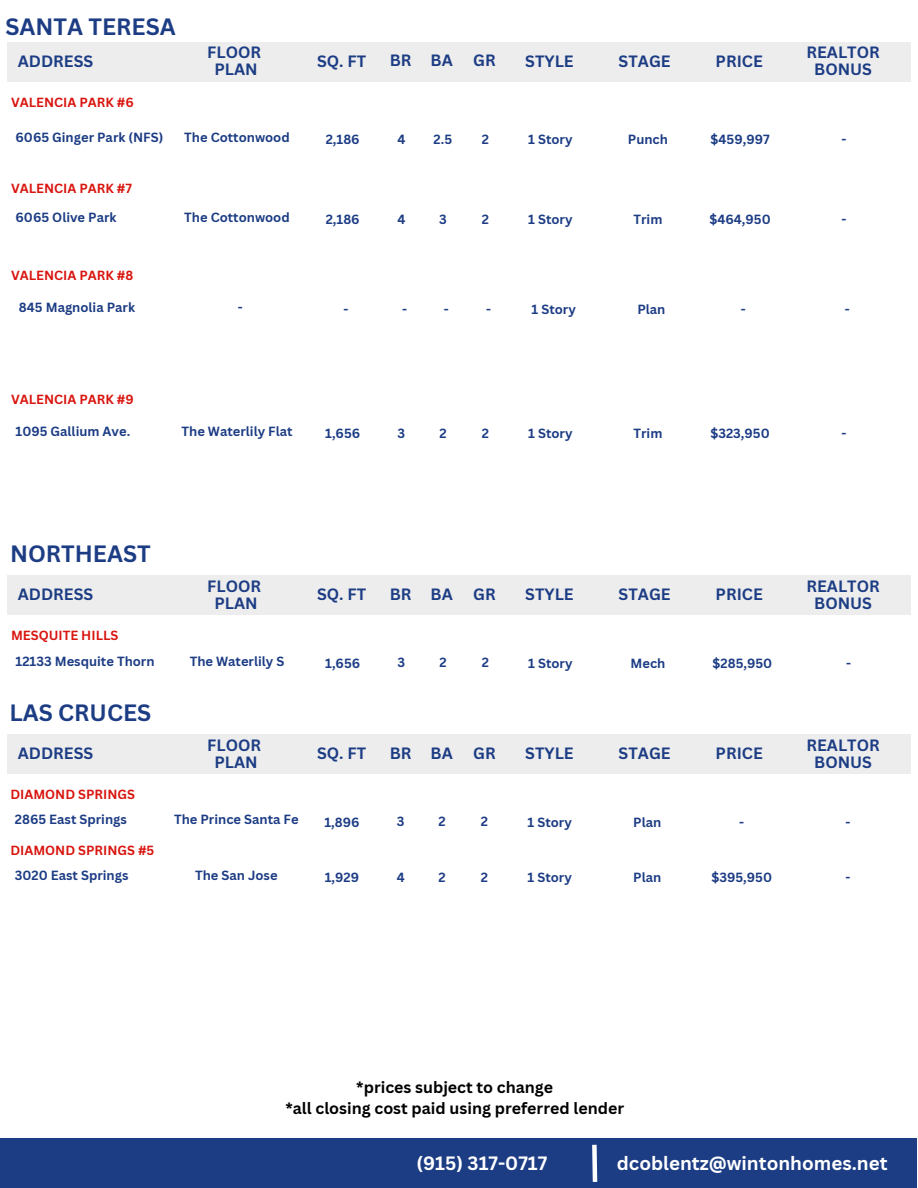
<style>
.page{position:relative;width:918px;height:1188px;background:#fff}
.page>*{position:absolute;margin:0;border:0;box-sizing:border-box;transform-origin:0 0}
.t1{font:700 22.95px "Canva Sans";color:#1c3c84}
.t2{font:700 18.75px "Canva Sans";color:#fff}
.t3{font:700 15.9px/16.8px "Canva Sans";color:#1c3c84;text-align:center}
.t4{font:700 15.9px "Canva Sans";color:#000}
.t5{font:700 12.9px "Canva Sans";color:#1c3c84}
.t6{font:700 12.9px "Canva Sans";color:#d9150f}
</style>
<div class="page">
<div style="left:7px;top:575px;width:904px;height:40px;background:#ededed"></div>
<div style="left:0;top:1138px;width:917px;height:50px;background:#1c3c84"></div>
<div style="left:7px;top:42px;width:904px;height:40px;background:#ededed"></div>
<div style="left:7px;top:734px;width:904px;height:40px;background:#ededed"></div>
<svg style="left:592px;top:1144px;width:6px;height:38px"></svg>
<p class="t1" style="left:5px;top:10px;width:172px">SANTA TERESA</p>
<p class="t3" style="left:207px;top:44px;width:55px">FLOOR</p>
<p class="t3" style="left:215px;top:61px;width:45px">PLAN</p>
<p class="t3" style="left:473px;top:52px;width:24px">GR</p>
<p class="t3" style="left:18px;top:52px;width:77px">ADDRESS</p>
<p class="t3" style="left:317px;top:52px;width:51px">SQ. FT</p>
<p class="t3" style="left:390px;top:52px;width:23px">BR</p>
<p class="t3" style="left:431px;top:52px;width:24px">BA</p>
<p class="t3" style="left:525px;top:52px;width:50px">STYLE</p>
<p class="t3" style="left:619px;top:52px;width:54px">STAGE</p>
<p class="t3" style="left:716px;top:52px;width:49px">PRICE</p>
<p class="t6" style="left:11px;top:93px;width:124px">VALENCIA PARK #6</p>
<p class="t3" style="left:807px;top:44px;width:75px">REALTOR<br>BONUS</p>
<p class="t5" style="left:16px;top:128px;width:149px">6065 Ginger Park (NFS)</p>
<p class="t5" style="left:184px;top:128px;width:107px">The Cottonwood</p>
<p class="t5" style="left:326px;top:130px;width:35px">2,186</p>
<p class="t5" style="left:397px;top:130px;width:10px">4</p>
<p class="t5" style="left:434px;top:130px;width:20px">2.5</p>
<p class="t5" style="left:482px;top:130px;width:9px">2</p>
<p class="t5" style="left:528px;top:130px;width:46px">1 Story</p>
<p class="t5" style="left:628px;top:130px;width:42px">Punch</p>
<p class="t5" style="left:711px;top:130px;width:61px">$459,997</p>
<p class="t5" style="left:842px;top:130px;width:6px">-</p>
<p class="t6" style="left:11px;top:179px;width:123px">VALENCIA PARK #7</p>
<p class="t5" style="left:16px;top:208px;width:102px">6065 Olive Park</p>
<p class="t5" style="left:184px;top:208px;width:107px">The Cottonwood</p>
<p class="t5" style="left:326px;top:211px;width:35px">2,186</p>
<p class="t5" style="left:397px;top:210px;width:10px">4</p>
<p class="t5" style="left:439px;top:210px;width:9px">3</p>
<p class="t5" style="left:482px;top:210px;width:9px">2</p>
<p class="t5" style="left:528px;top:211px;width:46px">1 Story</p>
<p class="t5" style="left:634px;top:211px;width:30px">Trim</p>
<p class="t5" style="left:709px;top:210px;width:63px">$464,950</p>
<p class="t5" style="left:842px;top:210px;width:6px">-</p>
<p class="t6" style="left:11px;top:266px;width:124px">VALENCIA PARK #8</p>
<p class="t5" style="left:19px;top:298px;width:118px">845 Magnolia Park</p>
<p class="t5" style="left:238px;top:298px;width:6px">-</p>
<p class="t6" style="left:11px;top:391px;width:124px">VALENCIA PARK #9</p>
<p class="t5" style="left:344px;top:301px;width:6px">-</p>
<p class="t5" style="left:402px;top:300px;width:6px">-</p>
<p class="t5" style="left:444px;top:300px;width:6px">-</p>
<p class="t5" style="left:486px;top:300px;width:6px">-</p>
<p class="t5" style="left:532px;top:301px;width:46px">1 Story</p>
<p class="t5" style="left:637px;top:301px;width:29px">Plan</p>
<p class="t5" style="left:741px;top:300px;width:6px">-</p>
<p class="t5" style="left:845px;top:300px;width:6px">-</p>
<p class="t5" style="left:16px;top:422px;width:116px">1095 Gallium Ave.</p>
<p class="t5" style="left:182px;top:422px;width:113px">The Waterlily Flat</p>
<p class="t5" style="left:325px;top:424px;width:37px">1,656</p>
<p class="t5" style="left:398px;top:424px;width:9px">3</p>
<p class="t5" style="left:439px;top:424px;width:9px">2</p>
<p class="t5" style="left:482px;top:424px;width:9px">2</p>
<p class="t5" style="left:528px;top:424px;width:46px">1 Story</p>
<p class="t5" style="left:634px;top:424px;width:30px">Trim</p>
<p class="t5" style="left:710px;top:424px;width:61px">$323,950</p>
<p class="t5" style="left:842px;top:424px;width:6px">-</p>
<p class="t1" style="left:10px;top:537px;width:142px">NORTHEAST</p>
<p class="t3" style="left:207px;top:577px;width:55px">FLOOR</p>
<p class="t3" style="left:215px;top:594px;width:45px">PLAN</p>
<p class="t3" style="left:473px;top:585px;width:24px">GR</p>
<p class="t3" style="left:18px;top:586px;width:77px">ADDRESS</p>
<p class="t3" style="left:317px;top:586px;width:51px">SQ. FT</p>
<p class="t3" style="left:390px;top:585px;width:23px">BR</p>
<p class="t3" style="left:431px;top:585px;width:24px">BA</p>
<p class="t3" style="left:525px;top:586px;width:50px">STYLE</p>
<p class="t3" style="left:619px;top:586px;width:54px">STAGE</p>
<p class="t3" style="left:716px;top:586px;width:49px">PRICE</p>
<p class="t3" style="left:807px;top:577px;width:75px">REALTOR<br>BONUS</p>
<p class="t6" style="left:11px;top:626px;width:109px">MESQUITE HILLS</p>
<p class="t5" style="left:16px;top:652px;width:141px">12133 Mesquite Thorn</p>
<p class="t5" style="left:190px;top:652px;width:96px">The Waterlily S</p>
<p class="t5" style="left:325px;top:654px;width:37px">1,656</p>
<p class="t5" style="left:398px;top:654px;width:9px">3</p>
<p class="t5" style="left:439px;top:654px;width:9px">2</p>
<p class="t5" style="left:482px;top:654px;width:9px">2</p>
<p class="t5" style="left:528px;top:654px;width:46px">1 Story</p>
<p class="t5" style="left:631px;top:654px;width:36px">Mech</p>
<p class="t5" style="left:713px;top:654px;width:61px">$285,950</p>
<p class="t5" style="left:846px;top:654px;width:6px">-</p>
<p class="t1" style="left:9px;top:696px;width:143px">LAS CRUCES</p>
<p class="t3" style="left:207px;top:736px;width:55px">FLOOR</p>
<p class="t3" style="left:215px;top:753px;width:45px">PLAN</p>
<p class="t3" style="left:473px;top:744px;width:24px">GR</p>
<p class="t3" style="left:18px;top:745px;width:77px">ADDRESS</p>
<p class="t3" style="left:317px;top:745px;width:51px">SQ. FT</p>
<p class="t3" style="left:390px;top:744px;width:23px">BR</p>
<p class="t3" style="left:431px;top:744px;width:24px">BA</p>
<p class="t3" style="left:525px;top:745px;width:50px">STYLE</p>
<p class="t3" style="left:619px;top:745px;width:54px">STAGE</p>
<p class="t3" style="left:716px;top:745px;width:49px">PRICE</p>
<p class="t6" style="left:10px;top:785px;width:126px">DIAMOND SPRINGS</p>
<p class="t3" style="left:807px;top:736px;width:75px">REALTOR<br>BONUS</p>
<p class="t5" style="left:15px;top:810px;width:114px">2865 East Springs</p>
<p class="t5" style="left:174px;top:810px;width:126px">The Prince Santa Fe</p>
<p class="t5" style="left:324px;top:813px;width:37px">1,896</p>
<p class="t5" style="left:397px;top:812px;width:9px">3</p>
<p class="t5" style="left:439px;top:812px;width:9px">2</p>
<p class="t5" style="left:481px;top:812px;width:9px">2</p>
<p class="t5" style="left:528px;top:813px;width:46px">1 Story</p>
<p class="t5" style="left:633px;top:813px;width:29px">Plan</p>
<p class="t5" style="left:739px;top:813px;width:6px">-</p>
<p class="t5" style="left:846px;top:813px;width:6px">-</p>
<p class="t6" style="left:10px;top:841px;width:145px">DIAMOND SPRINGS #5</p>
<p class="t5" style="left:15px;top:866px;width:115px">3020 East Springs</p>
<p class="t5" style="left:195px;top:866px;width:84px">The San Jose</p>
<p class="t5" style="left:325px;top:868px;width:36px">1,929</p>
<p class="t5" style="left:397px;top:868px;width:10px">4</p>
<p class="t5" style="left:439px;top:868px;width:9px">2</p>
<p class="t5" style="left:481px;top:868px;width:9px">2</p>
<p class="t5" style="left:528px;top:868px;width:46px">1 Story</p>
<p class="t5" style="left:633px;top:868px;width:29px">Plan</p>
<p class="t5" style="left:712px;top:868px;width:62px">$395,950</p>
<p class="t5" style="left:846px;top:868px;width:6px">-</p>
<p class="t4" style="left:356px;top:1076px;width:198px">*prices subject to change</p>
<p class="t4" style="left:285px;top:1097px;width:340px">*all closing cost paid using preferred lender</p>
<p class="t2" style="left:417px;top:1150px;width:132px">(915) 317-0717</p>
<p class="t2" style="left:617px;top:1150px;width:272px">dcoblentz@wintonhomes.net</p>
</div>
